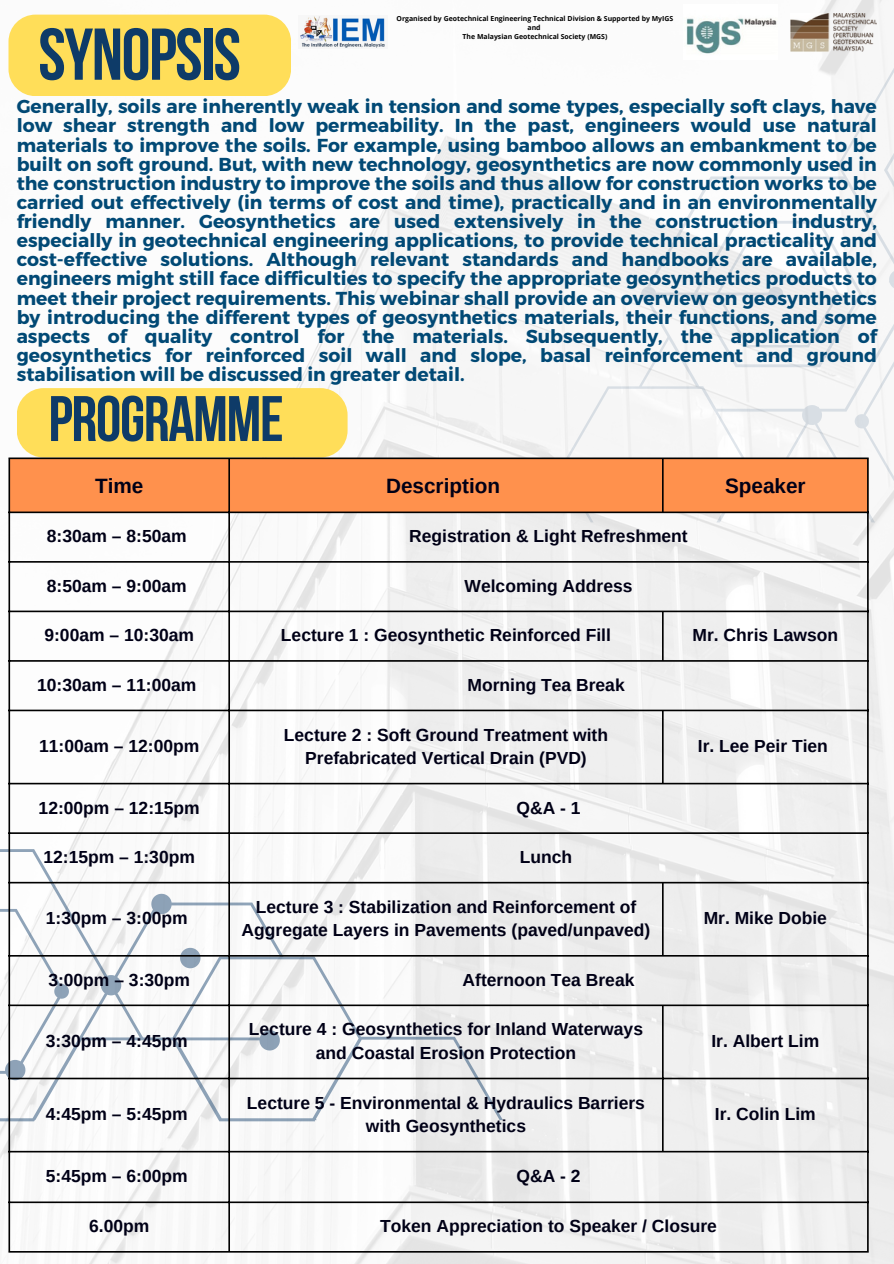
<style>
.page{position:relative;width:894px;height:1264px;background:#fff}
.page>*{position:absolute;margin:0;border:0;box-sizing:border-box;transform-origin:0 0}
.t1{font:73.2px "Bebas Neue Cyrillic";letter-spacing:-.02em;color:#0e3b68}
.t2{font:64.2px "Bebas Neue Cyrillic";letter-spacing:-.02em;color:#0e3b68}
.t3{font:700 20.7px "Arimo";color:#000016}
.t4{font:700 18.75px/19.2px "Montserrat";color:#014975;text-align:justify}
.t5{font:700 17.4px/23.7px "Arimo";color:#000016;text-align:center}
.t6{font:700 6.9px/9.1px "Open Sans";color:#000;text-align:center}
</style>
<div class="page">
<img style="left:0;top:0;width:893px;height:1263px">
<svg style="left:0;top:711px;width:502px;height:410px"></svg>
<svg style="left:180px;top:947px;width:20px;height:21px"></svg>
<svg style="left:551px;top:41px;width:342px;height:481px"></svg>
<img style="left:298px;top:16px;width:89px;height:32px">
<div style="left:17px;top:388px;width:330px;height:69px;background:#ffde59;border-radius:27px"></div>
<div style="left:10px;top:459px;width:856px;height:52px;background:#ff914d"></div>
<hr style="left:8px;top:459px;width:2px;height:791px;background:#000">
<hr style="left:228px;top:459px;width:2px;height:791px;background:#000">
<hr style="left:661px;top:459px;width:2px;height:52px;background:#000">
<hr style="left:661px;top:612px;width:2px;height:48px;background:#000">
<hr style="left:661px;top:711px;width:2px;height:71px;background:#000">
<hr style="left:661px;top:883px;width:2px;height:72px;background:#000">
<hr style="left:661px;top:1006px;width:2px;height:144px;background:#000">
<hr style="left:866px;top:459px;width:2px;height:791px;background:#000">
<hr style="left:8px;top:457px;width:860px;height:2px;background:#000">
<hr style="left:8px;top:511px;width:860px;height:2px;background:#000">
<hr style="left:8px;top:561px;width:860px;height:1px;background:#000">
<hr style="left:8px;top:610px;width:860px;height:2px;background:#000">
<hr style="left:8px;top:660px;width:860px;height:1px;background:#000">
<hr style="left:8px;top:709px;width:860px;height:2px;background:#000">
<hr style="left:8px;top:782px;width:860px;height:2px;background:#000">
<hr style="left:8px;top:832px;width:860px;height:2px;background:#000">
<hr style="left:8px;top:881px;width:860px;height:2px;background:#000">
<hr style="left:8px;top:955px;width:860px;height:1px;background:#000">
<hr style="left:8px;top:1004px;width:860px;height:2px;background:#000">
<hr style="left:8px;top:1077px;width:860px;height:2px;background:#000">
<hr style="left:8px;top:1150px;width:860px;height:2px;background:#000">
<hr style="left:8px;top:1201px;width:860px;height:2px;background:#000">
<hr style="left:8px;top:1250px;width:860px;height:2px;background:#000">
<div style="left:8px;top:15px;width:283px;height:81px;background:#ffde59;border-radius:27px"></div>
<img style="left:683px;top:5px;width:94px;height:55px">
<img style="left:790px;top:13px;width:86px;height:38px">
<p class="t1" style="left:38px;top:25px;width:204px">SYNOPSIS</p>
<p class="t6" style="left:396px;top:14px;width:278px">Organised by Geotechnical Engineering Technical Division &amp; Supported by MyIGS and</p>
<p class="t6" style="left:462px;top:32px;width:146px">The Malaysian Geotechnical Society (MGS)</p>
<p class="t4" style="left:17px;top:96px;width:861px">Generally, soils are inherently weak in tension and some types, especially soft clays, have low shear strength and low permeability. In the past, engineers would use natural materials to improve the soils. For example, using bamboo allows an embankment to be built on soft ground. But, with new technology, geosynthetics are now commonly used in the construction industry to improve the soils and thus allow for construction works to be carried out effectively (in terms of cost and time), practically and in an environmentally friendly manner. Geosynthetics are used extensively in the construction industry, especially in geotechnical engineering applications, to provide technical practicality and cost-effective solutions. Although relevant standards and handbooks are available, engineers might still face difficulties to specify the appropriate geosynthetics products to meet their project requirements. This webinar shall provide an overview on geosynthetics by introducing the different types of geosynthetics materials, their functions, and some aspects of quality control for the materials. Subsequently, the application of geosynthetics for reinforced soil wall and slope, basal reinforcement and ground stabilisation will be discussed in greater detail.</p>
<p class="t2" style="left:48px;top:393px;width:236px">PROGRAMME</p>
<p class="t3" style="left:95px;top:474px;width:50px">Time</p>
<p class="t3" style="left:386px;top:474px;width:115px">Description</p>
<p class="t3" style="left:724px;top:474px;width:82px">Speaker</p>
<p class="t5" style="left:47px;top:524px;width:141px">8:30am – 8:50am</p>
<h1 class="t5" style="left:409px;top:524px;width:280px">Registration &amp; Light Refreshment</h1>
<p class="t5" style="left:47px;top:574px;width:141px">8:50am – 9:00am</p>
<h3 class="t5" style="left:464px;top:574px;width:169px">Welcoming Address</h3>
<h2 class="t5" style="left:44px;top:623px;width:151px">9:00am – 10:30am</h2>
<p class="t5" style="left:281px;top:623px;width:331px">Lecture 1 : Geosynthetic Reinforced Fill</p>
<p class="t5" style="left:692px;top:623px;width:147px">Mr. Chris Lawson</p>
<p class="t5" style="left:37px;top:673px;width:161px">10:30am – 11:00am</p>
<p class="t5" style="left:467px;top:673px;width:159px">Morning Tea Break</p>
<p class="t5" style="left:39px;top:734px;width:162px">11:00am – 12:00pm</p>
<p class="t5" style="left:284px;top:722px;width:325px">Lecture 2 : Soft Ground Treatment with<br>Prefabricated Vertical Drain (PVD)</p>
<p class="t5" style="left:697px;top:734px;width:131px">Ir. Lee Peir Tien</p>
<p class="t5" style="left:39px;top:795px;width:163px">12:00pm – 12:15pm</p>
<p class="t5" style="left:516px;top:795px;width:66px">Q&amp;A - 1</p>
<p class="t5" style="left:43px;top:845px;width:153px">12:15pm – 1:30pm</p>
<p class="t5" style="left:519px;top:845px;width:54px">Lunch</p>
<p class="t5" style="left:46px;top:906px;width:143px">1:30pm – 3:00pm</p>
<p class="t5" style="left:241px;top:894px;width:410px">Lecture 3 : Stabilization and Reinforcement of<br>Aggregate Layers in Pavements (paved/unpaved)</p>
<p class="t5" style="left:703px;top:906px;width:125px">Mr. Mike Dobie</p>
<p class="t5" style="left:48px;top:968px;width:143px">3:00pm – 3:30pm</p>
<p class="t5" style="left:462px;top:968px;width:173px">Afternoon Tea Break</p>
<p class="t5" style="left:46px;top:1028px;width:143px">3:30pm – 4:45pm</p>
<p class="t5" style="left:249px;top:1017px;width:395px">Lecture 4 : Geosynthetics for Inland Waterways and Coastal Erosion Protection</p>
<p class="t5" style="left:711px;top:1028px;width:109px">Ir. Albert Lim</p>
<p class="t5" style="left:46px;top:1101px;width:143px">4:45pm – 5:45pm</p>
<p class="t5" style="left:247px;top:1090px;width:399px">Lecture 5 - Environmental &amp; Hydraulics Barriers with Geosynthetics</p>
<p class="t5" style="left:714px;top:1101px;width:102px">Ir. Colin Lim</p>
<p class="t5" style="left:46px;top:1163px;width:143px">5:45pm – 6:00pm</p>
<p class="t5" style="left:516px;top:1163px;width:66px">Q&amp;A - 2</p>
<p class="t5" style="left:89px;top:1214px;width:62px">6.00pm</p>
<p class="t5" style="left:380px;top:1214px;width:338px">Token Appreciation to Speaker / Closure</p>
</div>
